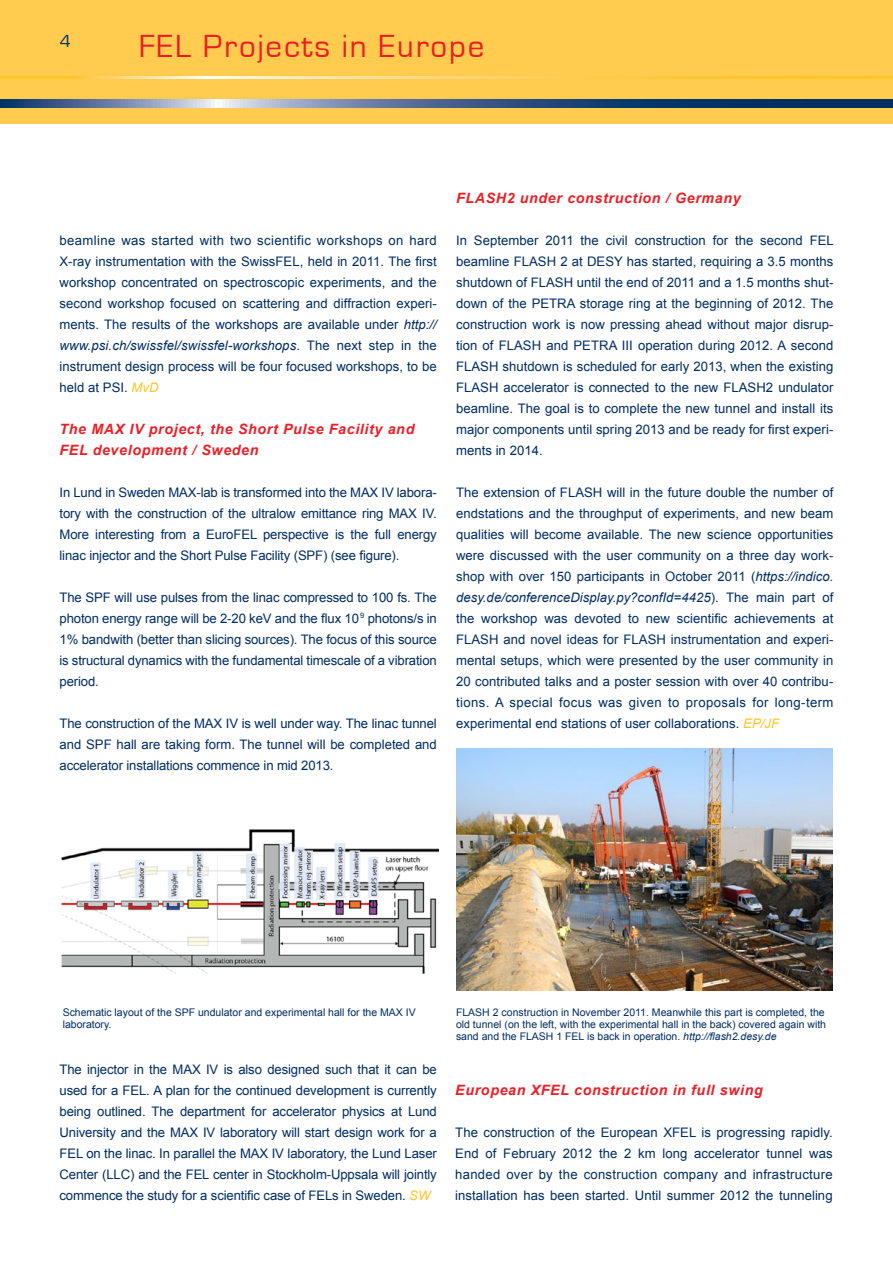
<style>
.page{position:relative;width:893px;height:1263px;background:#fff}
.page>*{position:absolute;margin:0;border:0;box-sizing:border-box;transform-origin:0 0}
.t1{font:33px "Eurostile";letter-spacing:.055em;color:#ed1d25}
.t2{font:18px "Eurostile";color:#002d62}
.t3{font:italic 700 14.25px/21px "Arial";letter-spacing:.045em;color:#ed1d25}
.t4{font:13.2px/21px "Arial";color:#002d62;text-align:justify}
.t5{font:10.5px/12px "Arial";color:#002d62}
.s1{font-style:italic}
.s2{font-style:italic;color:#ffc425}
</style>
<div class="page">
<div style="left:0;top:0;width:893px;height:123px;background:#ffcc4f"></div>
<hr style="left:0;top:76px;width:893px;height:3px;background:#fff">
<svg style="left:0;top:100px;width:893px;height:8px;background:#476690"></svg>
<img style="left:456px;top:748px;width:377px;height:242px">
<img style="left:61px;top:829px;width:378px;height:144px">
<h2 class="t2" style="left:60px;top:31px;width:13px">4</h2>
<h1 class="t1" style="left:139px;top:28px;width:347px">FEL Projects in Europe</h1>
<p class="t4" style="left:60px;top:230px;width:379px">beamline was started with two scientific workshops on hard X-ray instrumentation with the SwissFEL, held in 2011. The first workshop concentrated on spectroscopic experiments, and the second workshop focused on scattering and diffraction experi&shy;ments. The results of the workshops are available under <span class="s1">http:// www.psi.ch/swissfel/swissfel-workshops</span>. The next step in the instrument design process will be four focused workshops, to be held at PSI. <span class="s2">MvD</span></p>
<p class="t3" style="left:60px;top:419px;width:356px">The MAX IV project, the Short Pulse Facility and<br>FEL development / Sweden</p>
<p class="t4" style="left:60px;top:482px;width:379px">In Lund in Sweden MAX-lab is transformed into the MAX IV labora&shy;tory with the construction of the ultralow emittance ring MAX IV.<br>More interesting from a EuroFEL perspective is the full energy linac injector and the Short Pulse Facility (SPF) (see figure).</p>
<p class="t4" style="left:60px;top:587px;width:379px">The SPF will use pulses from the linac compressed to 100 fs. The photon energy range will be 2-20 keV and the flux 10 <sup>9</sup> photons/s in 1% bandwith (better than slicing sources). The focus of this source is structural dynamics with the fundamental timescale of a vibration period.</p>
<p class="t4" style="left:60px;top:713px;width:379px">The construction of the MAX IV is well under way. The linac tunnel and SPF hall are taking form. The tunnel will be completed and accelerator installations commence in mid 2013.</p>
<p class="t3" style="left:456px;top:188px;width:286px">FLASH2 under construction / Germany</p>
<p class="t4" style="left:456px;top:230px;width:379px">In September 2011 the civil construction for the second FEL beamline FLASH 2 at DESY has started, requiring a 3.5 months shutdown of FLASH until the end of 2011 and a 1.5 months shut&shy;down of the PETRA storage ring at the beginning of 2012. The construction work is now pressing ahead without major disrup&shy;tion of FLASH and PETRA III operation during 2012. A second FLASH shutdown is scheduled for early 2013, when the existing FLASH accelerator is connected to the new FLASH2 undulator beamline. The goal is to complete the new tunnel and install its major components until spring 2013 and be ready for first experi&shy;ments in 2014.</p>
<p class="t4" style="left:456px;top:482px;width:379px">The extension of FLASH will in the future double the number of endstations and the throughput of experiments, and new beam qualities will become available. The new science opportunities were discussed with the user community on a three day work&shy;shop with over 150 participants in October 2011 (<span class="s1">https://indico. desy.de/conferenceDisplay.py?confId=4425</span>). The main part of the workshop was devoted to new scientific achievements at FLASH and novel ideas for FLASH instrumentation and experi&shy;mental setups, which were presented by the user community in 20 contributed talks and a poster session with over 40 contribu&shy;tions. A special focus was given to proposals for long-term experimental end stations of user collaborations. <span class="s2">EP/JF</span></p>
<p class="t5" style="left:63px;top:1006px;width:355px">Schematic layout of the SPF undulator and experimental hall for the MAX IV laboratory.</p>
<p class="t4" style="left:60px;top:1059px;width:379px">The injector in the MAX IV is also designed such that it can be used for a FEL. A plan for the continued development is currently being outlined. The department for accelerator physics at Lund University and the MAX IV laboratory will start design work for a FEL on the linac. In parallel the MAX IV laboratory, the Lund Laser Center (LLC) and the FEL center in Stockholm-Uppsala will jointly commence the study for a scientific case of FELs in Sweden. <span class="s2">SW</span></p>
<p class="t5" style="left:456px;top:1006px;width:372px">FLASH 2 construction in November 2011. Meanwhile this part is completed, the old tunnel (on the left, with the experimental hall in the back) covered again with sand and the FLASH 1 FEL is back in operation. <span class="s1">http://flash2.desy.de</span></p>
<p class="t3" style="left:455px;top:1080px;width:309px">European XFEL construction in full swing</p>
<p class="t4" style="left:455px;top:1122px;width:379px">The construction of the European XFEL is progressing rapidly.<br>End of February 2012 the 2 km long accelerator tunnel was handed over by the construction company and infrastructure installation has been started. Until summer 2012 the tunneling</p>
</div>
